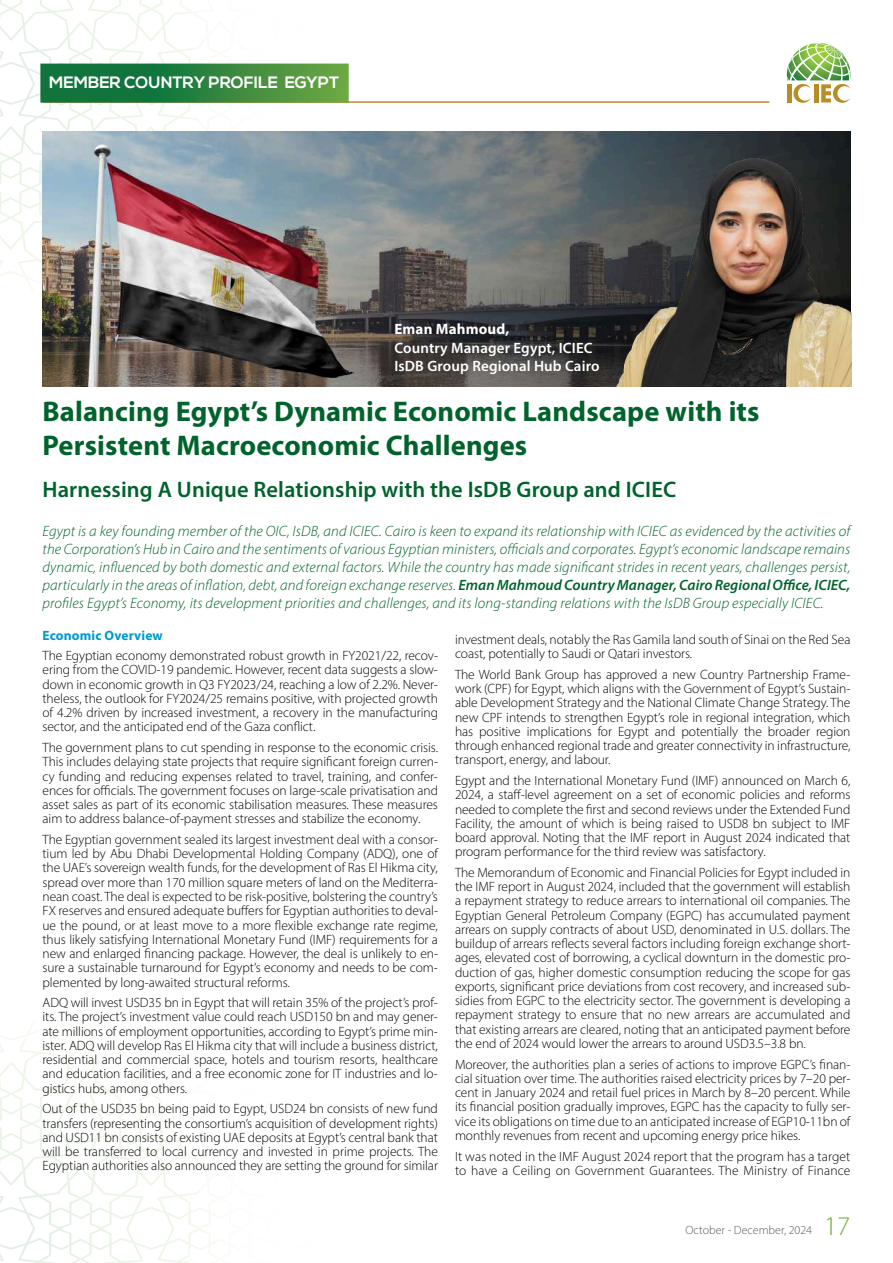
<style>
.page{position:relative;width:893px;height:1263px;background:#fff}
.page>*{position:absolute;margin:0;border:0;box-sizing:border-box;transform-origin:0 0}
.t1{font:700 28.5px/34.2px "Myriad Pro";letter-spacing:.005em;color:#00632c}
.t2{font:300 27px "Myriad Pro";color:#75b042}
.t3{font:600 22.5px "Myriad Pro";letter-spacing:.005em;color:#00632c}
.t4{font:700 16.5px "Nexa";color:#fff}
.t5{font:italic 300 15px/18px "Myriad Pro";letter-spacing:.01em;color:#00632c;text-align:justify}
.t6{font:600 15px/18.1px "Myriad Pro";letter-spacing:.01em;color:#fff}
.t7{font:700 15px "Myriad Pro";letter-spacing:.01em;color:#fff}
.t8{font:300 13.5px/14.2px "Myriad Pro";letter-spacing:-.005em;color:#040503;text-align:justify}
.t9{font:700 13.5px "Myriad Pro";letter-spacing:.01em;color:#0099cb}
.t10{font:300 12px "Myriad Pro";color:#57585a}
.s1{font-weight:600}
</style>
<div class="page">
<svg style="left:0;top:1033px;width:40px;height:230px"></svg>
<img style="left:43px;top:132px;width:807px;height:255px">
<img style="left:605px;top:145px;width:246px;height:242px">
<hr style="left:43px;top:101px;width:726px;height:2px;background:#ba8e2d">
<img style="left:0;top:0;width:349px;height:293px">
<svg style="left:787px;top:43px;width:64px;height:60px"></svg>
<p class="t4" style="left:49px;top:73px;width:291px">MEMBER COUNTRY PROFILE EGYPT</p>
<p class="t7" style="left:394px;top:320px;width:116px">Eman Mahmoud,</p>
<p class="t6" style="left:394px;top:338px;width:207px">Country Manager Egypt, ICIEC<br>IsDB Group Regional Hub Cairo</p>
<h1 class="t1" style="left:43px;top:393px;width:719px">Balancing Egypt’s Dynamic Economic Landscape with its<br>Persistent Macroeconomic Challenges</h1>
<h3 class="t3" style="left:43px;top:475px;width:635px">Harnessing A Unique Relationship with the IsDB Group and ICIEC</h3>
<p class="t5" style="left:43px;top:521px;width:809px">Egypt is a key founding member of the OIC, IsDB, and ICIEC. Cairo is keen to expand its relationship with ICIEC as evidenced by the activities of the Corporation’s Hub in Cairo and the sentiments of various Egyptian ministers, officials and corporates. Egypt’s economic landscape remains dynamic, influenced by both domestic and external factors. While the country has made significant strides in recent years, challenges persist, particularly in the areas of inflation, debt, and foreign exchange reserves. <span class="s1">Eman Mahmoud Country Manager, Cairo Regional Office, ICIEC, </span>profiles Egypt’s Economy, its development priorities and challenges, and its long-standing relations with the IsDB Group especially ICIEC.</p>
<p class="t9" style="left:43px;top:626px;width:122px">Economic Overview</p>
<p class="t8" style="left:43px;top:648px;width:397px">The Egyptian economy demonstrated robust growth in FY2021/22, recov&shy;ering from the COVID-19 pandemic. However, recent data suggests a slow&shy;down in economic growth in Q3 FY2023/24, reaching a low of 2.2%. Never&shy;theless, the outlook for FY2024/25 remains positive, with projected growth of 4.2% driven by increased investment, a recovery in the manufacturing sector, and the anticipated end of the Gaza conflict.</p>
<p class="t8" style="left:43px;top:740px;width:397px">The government plans to cut spending in response to the economic crisis.<br>This includes delaying state projects that require significant foreign curren&shy;cy funding and reducing expenses related to travel, training, and confer&shy;ences for officials. The government focuses on large-scale privatisation and asset sales as part of its economic stabilisation measures. These measures aim to address balance-of-payment stresses and stabilize the economy.</p>
<p class="t8" style="left:43px;top:832px;width:397px">The Egyptian government sealed its largest investment deal with a consor&shy;tium led by Abu Dhabi Developmental Holding Company (ADQ), one of the UAE’s sovereign wealth funds, for the development of Ras El Hikma city, spread over more than 170 million square meters of land on the Mediterra&shy;nean coast. The deal is expected to be risk-positive, bolstering the country’s FX reserves and ensured adequate buffers for Egyptian authorities to deval&shy;ue the pound, or at least move to a more flexible exchange rate regime, thus likely satisfying International Monetary Fund (IMF) requirements for a new and enlarged financing package. However, the deal is unlikely to en&shy;sure a sustainable turnaround for Egypt’s economy and needs to be com&shy;plemented by long-awaited structural reforms.</p>
<p class="t8" style="left:43px;top:995px;width:397px">ADQ will invest USD35 bn in Egypt that will retain 35% of the project’s prof&shy;its. The project’s investment value could reach USD150 bn and may gener&shy;ate millions of employment opportunities, according to Egypt’s prime min&shy;ister. ADQ will develop Ras El Hikma city that will include a business district, residential and commercial space, hotels and tourism resorts, healthcare and education facilities, and a free economic zone for IT industries and lo&shy;gistics hubs, among others.</p>
<p class="t8" style="left:43px;top:1101px;width:397px">Out of the USD35 bn being paid to Egypt, USD24 bn consists of new fund transfers (representing the consortium’s acquisition of development rights) and USD11 bn consists of existing UAE deposits at Egypt’s central bank that will be transferred to local currency and invested in prime projects. The Egyptian authorities also announced they are setting the ground for similar</p>
<p class="t8" style="left:455px;top:632px;width:397px">investment deals, notably the Ras Gamila land south of Sinai on the Red Sea coast, potentially to Saudi or Qatari investors.</p>
<p class="t8" style="left:455px;top:667px;width:397px">The World Bank Group has approved a new Country Partnership Frame&shy;work (CPF) for Egypt, which aligns with the Government of Egypt’s Sustain&shy;able Development Strategy and the National Climate Change Strategy. The new CPF intends to strengthen Egypt’s role in regional integration, which has positive implications for Egypt and potentially the broader region through enhanced regional trade and greater connectivity in infrastructure, transport, energy, and labour.</p>
<p class="t8" style="left:455px;top:773px;width:397px">Egypt and the International Monetary Fund (IMF) announced on March 6, 2024, a staff-level agreement on a set of economic policies and reforms needed to complete the first and second reviews under the Extended Fund Facility, the amount of which is being raised to USD8 bn subject to IMF board approval. Noting that the IMF report in August 2024 indicated that program performance for the third review was satisfactory.</p>
<p class="t8" style="left:455px;top:865px;width:397px">The Memorandum of Economic and Financial Policies for Egypt included in the IMF report in August 2024, included that the government will establish a repayment strategy to reduce arrears to international oil companies. The Egyptian General Petroleum Company (EGPC) has accumulated payment arrears on supply contracts of about USD, denominated in U.S. dollars. The buildup of arrears reflects several factors including foreign exchange short&shy;ages, elevated cost of borrowing, a cyclical downturn in the domestic pro&shy;duction of gas, higher domestic consumption reducing the scope for gas exports, significant price deviations from cost recovery, and increased sub&shy;sidies from EGPC to the electricity sector. The government is developing a repayment strategy to ensure that no new arrears are accumulated and that existing arrears are cleared, noting that an anticipated payment before the end of 2024 would lower the arrears to around USD3.5–3.8 bn.</p>
<p class="t8" style="left:455px;top:1057px;width:397px">Moreover, the authorities plan a series of actions to improve EGPC’s finan&shy;cial situation over time. The authorities raised electricity prices by 7–20 per&shy;cent in January 2024 and retail fuel prices in March by 8–20 percent. While its financial position gradually improves, EGPC has the capacity to fully ser&shy;vice its obligations on time due to an anticipated increase of EGP10-11bn of monthly revenues from recent and upcoming energy price hikes.</p>
<p class="t8" style="left:455px;top:1149px;width:397px">It was noted in the IMF August 2024 report that the program has a target to have a Ceiling on Government Guarantees. The Ministry of Finance</p>
<p class="t10" style="left:685px;top:1222px;width:128px">October - December, 2024</p>
<h2 class="t2" style="left:824px;top:1210px;width:28px">17</h2>
</div>
